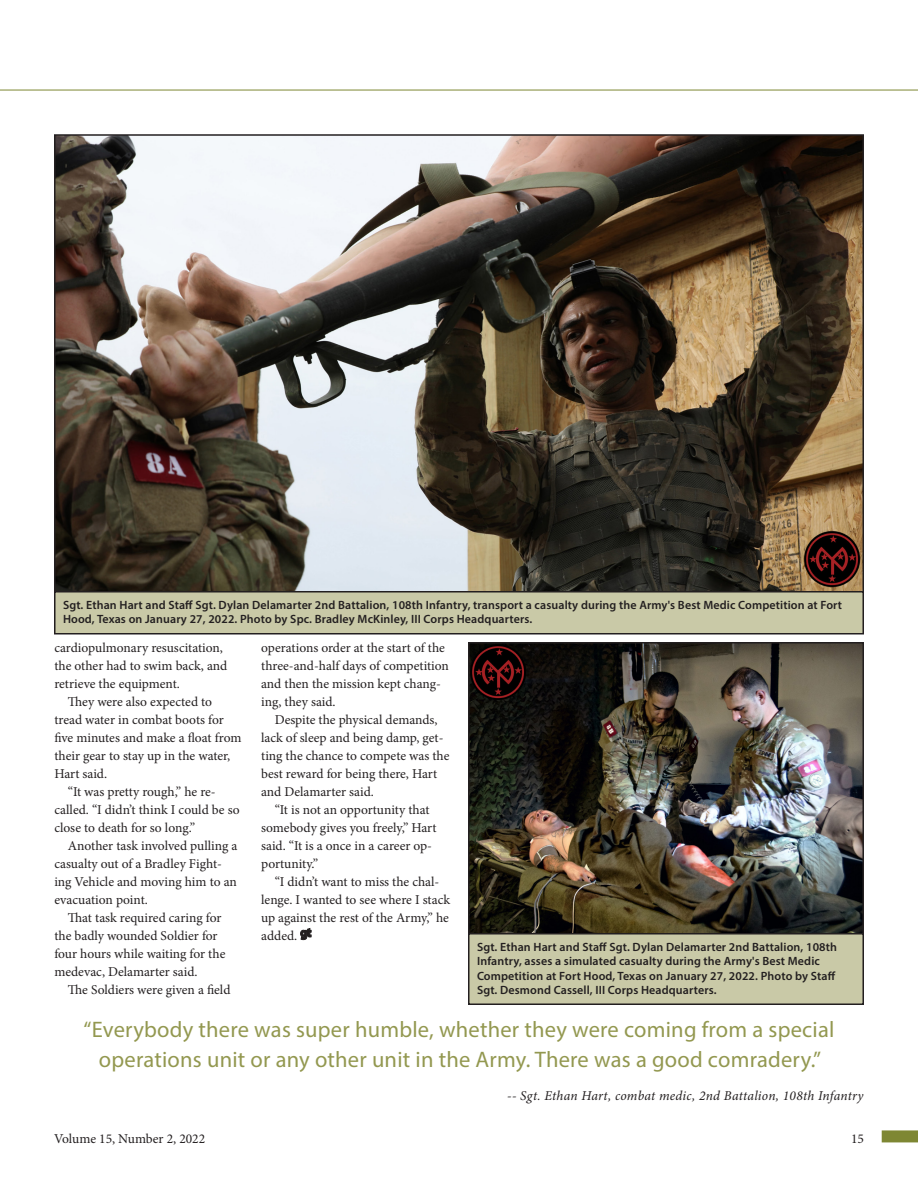
<style>
.page{position:relative;width:918px;height:1188px;background:#fff}
.page>*{position:absolute;margin:0;border:0;box-sizing:border-box;transform-origin:0 0}
.Army_Nat_l_Guard_pul{font:22.5px/30px "Myriad Pro";letter-spacing:.01em;color:#939850;text-align:center}
.body_main{font:13.5px/18px "Minion Pro";color:#231f20}
.pull_quote_ATTR{font:italic 13.5px "Minion Pro";letter-spacing:.015em;color:#231f20}
.photo_caption{font:600 12px/14.4px "Myriad Pro";letter-spacing:.01em;color:#231f20}
</style>
<div class="page">
<div style="left:882px;top:1130px;width:36px;height:12px;background:#7e8733"></div>
<hr style="left:0;top:90px;width:918px;height:1px;background:#7e8733">
<svg style="left:300px;top:928px;width:12px;height:12px"></svg>
<img style="left:57px;top:137px;width:804px;height:454px">
<img style="left:471px;top:645px;width:390px;height:286px">
<div style="left:468px;top:642px;width:396px;height:292px;border:2px solid #231f20"></div>
<div style="left:55px;top:592px;width:808px;height:42px;background:#c9c9a7"></div>
<div style="left:54px;top:591px;width:810px;height:43px;border:2px solid #231f20"></div>
<div style="left:469px;top:934px;width:394px;height:70px;background:#c9c9a7"></div>
<div style="left:468px;top:933px;width:396px;height:72px;border:2px solid #231f20"></div>
<img style="left:468px;top:643px;width:59px;height:59px">
<img style="left:802px;top:530px;width:60px;height:59px">
<p class="photo_caption" style="left:63px;top:597px;width:781px">Sgt. Ethan Hart and Staff Sgt. Dylan Delamarter 2nd Battalion, 108th Infantry, transport a casualty during the Army's Best Medic Competition at Fort<br>Hood, Texas on January 27, 2022. Photo by Spc. Bradley McKinley, III Corps Headquarters.</p>
<p class="body_main" style="left:54px;top:639px;width:174px">cardiopulmonary resuscitation, the other had to swim back, and retrieve the equipment.</p>
<p class="body_main" style="left:54px;top:693px;width:189px;text-indent:14px">They were also expected to tread water in combat boots for five minutes and make a float from their gear to stay up in the water,<br>Hart said.</p>
<p class="body_main" style="left:54px;top:783px;width:187px;text-indent:14px">“It was pretty rough,” he re&shy;called. “I didn’t think I could be so close to death for so long.”</p>
<p class="body_main" style="left:54px;top:837px;width:185px;text-indent:14px">Another task involved pulling a casualty out of a Bradley Fight&shy;ing Vehicle and moving him to an evacuation point.</p>
<p class="body_main" style="left:54px;top:909px;width:173px;text-indent:14px">That task required caring for the badly wounded Soldier for four hours while waiting for the medevac, Delamarter said.</p>
<p class="body_main" style="left:68px;top:981px;width:164px">The Soldiers were given a field</p>
<p class="body_main" style="left:261px;top:639px;width:189px">operations order at the start of the three-and-half days of competition and then the mission kept chang&shy;ing, they said.</p>
<p class="body_main" style="left:261px;top:711px;width:190px;text-indent:14px">Despite the physical demands, lack of sleep and being damp, get&shy;ting the chance to compete was the best reward for being there, Hart and Delamarter said.</p>
<p class="body_main" style="left:261px;top:801px;width:177px;text-indent:14px">“It is not an opportunity that somebody gives you freely,” Hart said. “It is a once in a career op&shy;portunity.”</p>
<p class="body_main" style="left:261px;top:873px;width:190px;text-indent:14px">“I didn’t want to miss the chal&shy;lenge. I wanted to see where I stack up against the rest of the Army,” he added.</p>
<p class="photo_caption" style="left:477px;top:939px;width:361px">Sgt. Ethan Hart and Staff Sgt. Dylan Delamarter 2nd Battalion, 108th Infantry, asses a simulated casualty during the Army's Best Medic Competition at Fort Hood, Texas on January 27, 2022. Photo by Staff Sgt. Desmond Cassell, III Corps Headquarters.</p>
<p class="Army_Nat_l_Guard_pul" style="left:84px;top:1014px;width:752px">“Everybody there was super humble, whether they were coming from a special operations unit or any other unit in the Army. There was a good comradery.”</p>
<p class="pull_quote_ATTR" style="left:507px;top:1087px;width:358px">-- Sgt. Ethan Hart, combat medic, 2nd Battalion, 108th Infantry</p>
<p class="body_main" style="left:54px;top:1130px;width:153px">Volume 15, Number 2, 2022</p>
<p class="body_main" style="left:851px;top:1130px;width:14px">15</p>
</div>
